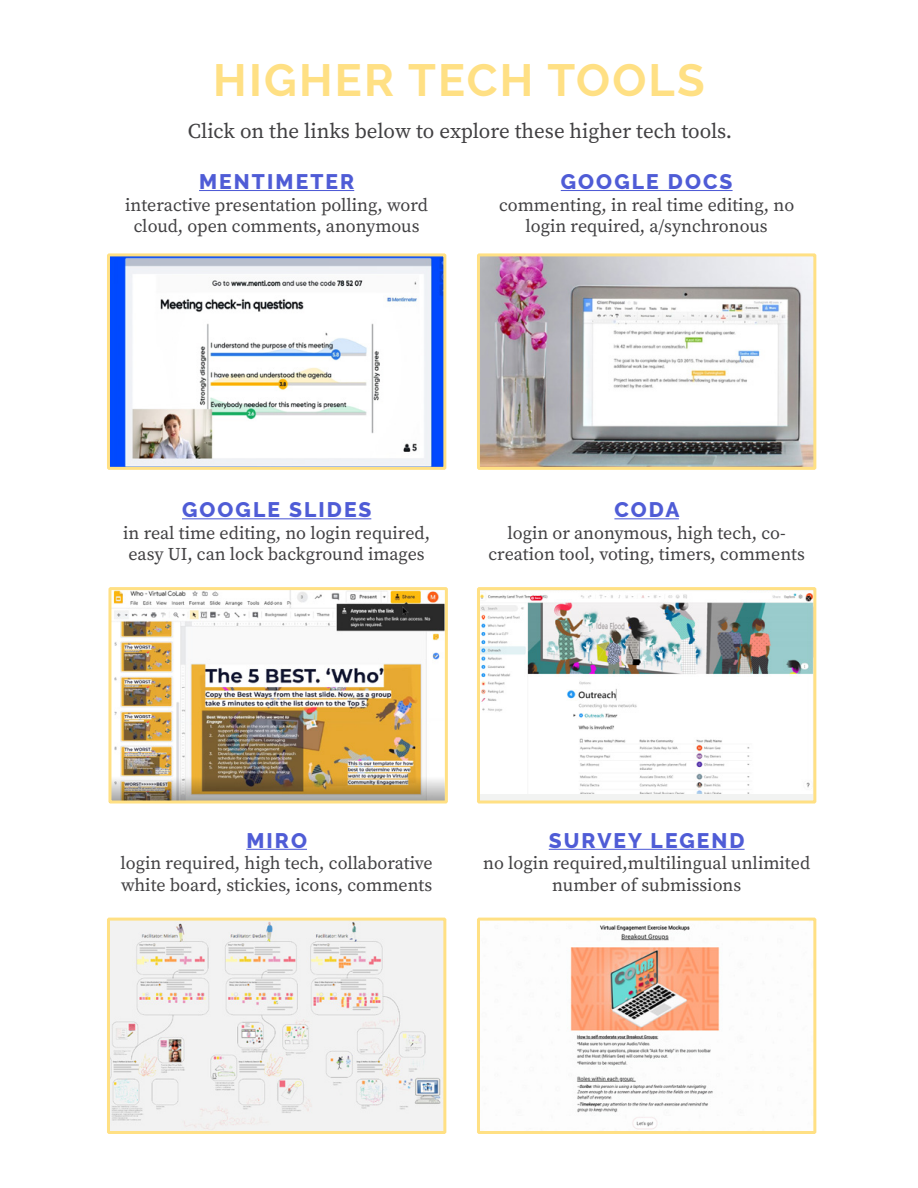
<style>
.page{position:relative;width:918px;height:1188px;background:#fff}
.page>*{position:absolute;margin:0;border:0;box-sizing:border-box;transform-origin:0 0}
.t1{font:700 45px "Raleway";letter-spacing:.05em;color:#ffe084}
.t2{font:800 21px "Raleway";letter-spacing:.1em;color:#4f5cd6}
.t3{font:21px "Source Serif Pro";color:#414042}
.t4{font:18px/21.6px "Source Serif Pro";color:#414042;text-align:center}
</style>
<div class="page">
<img style="left:111px;top:257px;width:331px;height:209px">
<div style="left:107px;top:253px;width:339px;height:217px;border:3px solid #ffe084"></div>
<img style="left:570px;top:925px;width:150px;height:205px">
<div style="left:477px;top:918px;width:339px;height:216px;border:3px solid #ffe084"></div>
<img style="left:111px;top:922px;width:331px;height:208px">
<div style="left:107px;top:918px;width:339px;height:216px;border:3px solid #ffe084"></div>
<img style="left:112px;top:591px;width:332px;height:209px">
<div style="left:108px;top:587px;width:340px;height:217px;border:3px solid #ffe084"></div>
<div style="left:478px;top:589px;width:337px;height:213px;background:#f2f3f2"></div>
<img style="left:481px;top:591px;width:331px;height:203px">
<div style="left:477px;top:587px;width:339px;height:217px;border:3px solid #ffe084"></div>
<img style="left:481px;top:257px;width:331px;height:209px">
<div style="left:477px;top:253px;width:339px;height:217px;border:3px solid #ffe084"></div>
<hr style="left:199px;top:190px;width:155px;height:1px;background:#4f5cd6">
<hr style="left:561px;top:190px;width:172px;height:1px;background:#4f5cd6">
<hr style="left:614px;top:518px;width:65px;height:1px;background:#4f5cd6">
<hr style="left:549px;top:849px;width:196px;height:1px;background:#4f5cd6">
<hr style="left:182px;top:518px;width:189px;height:1px;background:#4f5cd6">
<hr style="left:246px;top:849px;width:61px;height:1px;background:#4f5cd6">
<h1 class="t1" style="left:213px;top:55px;width:493px">HIGHER TECH TOOLS</h1>
<p class="t3" style="left:188px;top:117px;width:546px">Click on the links below to explore these higher tech tools.</p>
<p class="t2" style="left:199px;top:170px;width:157px">MENTIMETER</p>
<p class="t4" style="left:125px;top:194px;width:304px">interactive presentation polling, word cloud, open comments, anonymous</p>
<p class="t2" style="left:561px;top:170px;width:173px">GOOGLE DOCS</p>
<p class="t4" style="left:499px;top:194px;width:297px">commenting, in real time editing, no login required, a/synchronous</p>
<p class="t2" style="left:182px;top:498px;width:191px">GOOGLE SLIDES</p>
<p class="t4" style="left:123px;top:522px;width:308px;text-align:left">in real time editing, no login required, easy UI, can lock background images</p>
<p class="t2" style="left:614px;top:498px;width:67px">CODA</p>
<p class="t4" style="left:489px;top:522px;width:318px">login or anonymous, high tech, co&shy;creation tool, voting, timers, comments</p>
<p class="t2" style="left:246px;top:828px;width:62px">MIRO</p>
<p class="t4" style="left:121px;top:853px;width:314px;text-align:left">login required, high tech, collaborative white board, stickies, icons, comments</p>
<p class="t2" style="left:549px;top:828px;width:197px">SURVEY LEGEND</p>
<p class="t4" style="left:483px;top:853px;width:329px">no login required,multilingual unlimited number of submissions</p>
</div>
